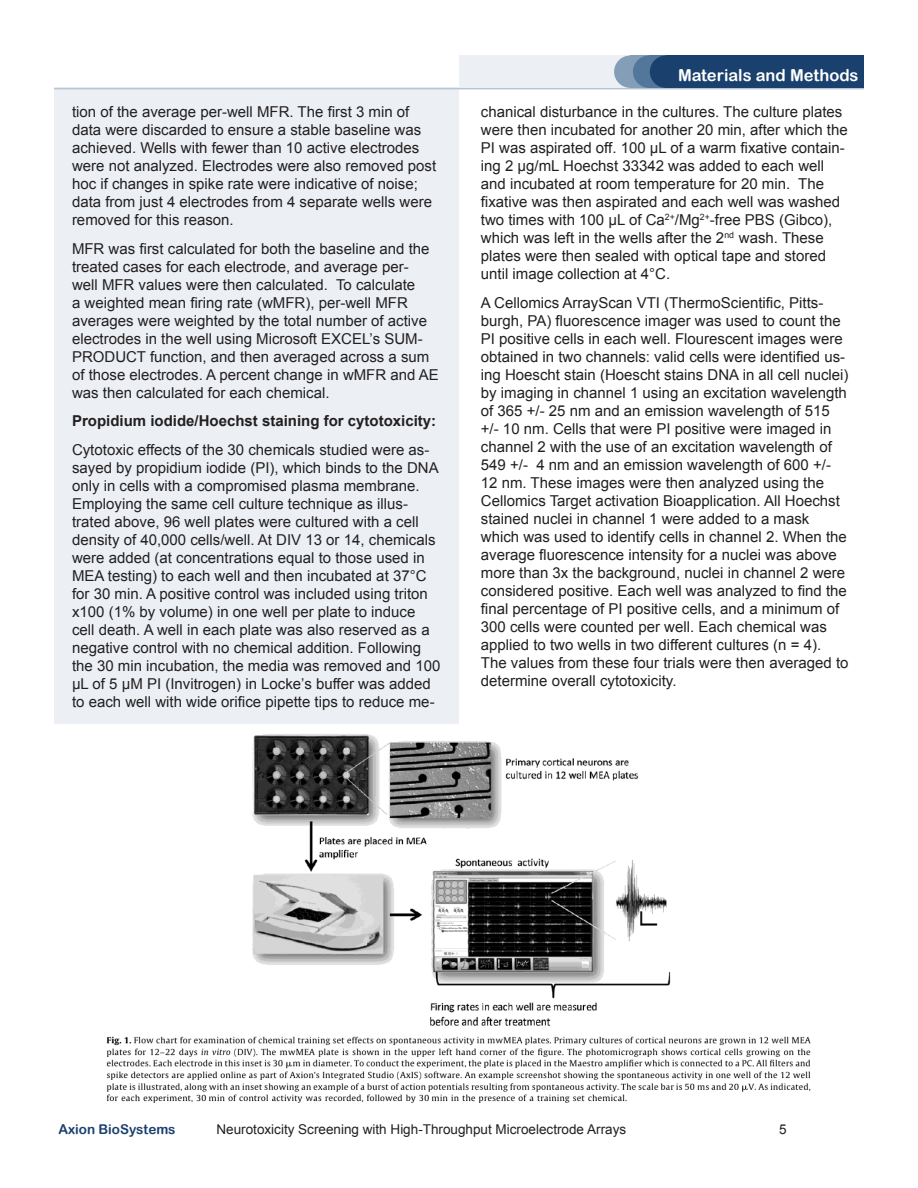
<style>
.page{position:relative;width:918px;height:1188px;background:#fff}
.page>*{position:absolute;margin:0;border:0;box-sizing:border-box;transform-origin:0 0}
.t1{font:16.5px "Arial Rounded MT Bold";color:#fff}
.t2{font:15px/18px "Arial";color:#231f20}
.t3{font:700 15px "Arial";color:#231f20}
.t4{font:13.5px "Arial";color:#231f20}
.t5{font:13.5px "Arial Rounded MT Bold";color:#1a406e}
</style>
<div class="page">
<div style="left:54px;top:88px;width:405px;height:992px;background:#ecf0f4"></div>
<hr style="left:54px;top:88px;width:810px;height:1px;background:#b5c5d4">
<div style="left:459px;top:56px;width:391px;height:32px;background:#ecf0f4"></div>
<div style="left:614px;top:55px;width:33px;height:33px;background:#849eb7;border-radius:50%"></div>
<div style="left:630px;top:56px;width:98px;height:32px;background:#849eb7"></div>
<div style="left:666px;top:56px;width:198px;height:32px;background:#1a406e"></div>
<div style="left:633px;top:55px;width:32px;height:33px;background:#53779a;border-radius:50%"></div>
<div style="left:650px;top:55px;width:32px;height:33px;background:#1a406e;border-radius:50%"></div>
<div style="left:54px;top:724px;width:405px;height:390px;background:#fff"></div>
<img style="left:106px;top:734px;width:705px;height:369px">
<div style="left:629px;top:1093px;width:202px;height:28px;background:#fff"></div>
<img style="left:430px;top:1017px;width:122px;height:10px">
<p class="t2" style="left:72px;top:103px;width:366px">tion of the average per-well MFR. The first 3 min of data were discarded to ensure a stable baseline was achieved. Wells with fewer than 10 active electrodes were not analyzed. Electrodes were also removed post hoc if changes in spike rate were indicative of noise; data from just 4 electrodes from 4 separate wells were removed for this reason.</p>
<p class="t2" style="left:72px;top:240px;width:368px">MFR was first calculated for both the baseline and the treated cases for each electrode, and average per-<br>well MFR values were then calculated. To calculate<br>a weighted mean firing rate (wMFR), per-well MFR averages were weighted by the total number of active electrodes in the well using Microsoft EXCEL’s SUM-PRODUCT function, and then averaged across a sum of those electrodes. A percent change in wMFR and AE was then calculated for each chemical.</p>
<p class="t3" style="left:72px;top:411px;width:366px">Propidium iodide/Hoechst staining for cytotoxicity:</p>
<p class="t2" style="left:72px;top:441px;width:370px">Cytotoxic effects of the 30 chemicals studied were as&shy;sayed by propidium iodide (PI), which binds to the DNA only in cells with a compromised plasma membrane.<br>Employing the same cell culture technique as illus&shy;trated above, 96 well plates were cultured with a cell density of 40,000 cells/well. At DIV 13 or 14, chemicals were added (at concentrations equal to those used in MEA testing) to each well and then incubated at 37°C for 30 min. A positive control was included using triton x100 (1% by volume) in one well per plate to induce cell death. A well in each plate was also reserved as a negative control with no chemical addition. Following the 30 min incubation, the media was removed and 100 µL of 5 µM PI (Invitrogen) in Locke’s buffer was added to each well with wide orifice pipette tips to reduce me-</p>
<p class="t1" style="left:678px;top:65px;width:182px">Materials and Methods</p>
<p class="t2" style="left:481px;top:103px;width:368px">chanical disturbance in the cultures. The culture plates were then incubated for another 20 min, after which the PI was aspirated off. 100 µL of a warm fixative contain&shy;ing 2 µg/mL Hoechst 33342 was added to each well and incubated at room temperature for 20 min. The fixative was then aspirated and each well was washed two times with 100 µL of Ca<sup>2+</sup>/Mg<sup>2+</sup>-free PBS (Gibco), which was left in the wells after the 2<sup>nd</sup> wash. These plates were then sealed with optical tape and stored until image collection at 4°C.</p>
<p class="t2" style="left:481px;top:294px;width:369px">A Cellomics ArrayScan VTI (ThermoScientific, Pitts&shy;burgh, PA) fluorescence imager was used to count the PI positive cells in each well. Flourescent images were obtained in two channels: valid cells were identified us&shy;ing Hoescht stain (Hoescht stains DNA in all cell nuclei) by imaging in channel 1 using an excitation wavelength of 365 +/- 25 nm and an emission wavelength of 515 +/- 10 nm. Cells that were PI positive were imaged in channel 2 with the use of an excitation wavelength of 549 +/- 4 nm and an emission wavelength of 600 +/- 12 nm. These images were then analyzed using the Cellomics Target activation Bioapplication. All Hoechst stained nuclei in channel 1 were added to a mask which was used to identify cells in channel 2. When the average fluorescence intensity for a nuclei was above more than 3x the background, nuclei in channel 2 were considered positive. Each well was analyzed to find the final percentage of PI positive cells, and a minimum of 300 cells were counted per well. Each chemical was applied to two wells in two different cultures (n = 4).<br>The values from these four trials were then averaged to determine overall cytotoxicity.</p>
<p class="t5" style="left:58px;top:1121px;width:119px">Axion BioSystems</p>
<p class="t4" style="left:217px;top:1120px;width:411px">Neurotoxicity Screening with High-Throughput Microelectrode Arrays</p>
<p class="t4" style="left:779px;top:1120px;width:9px">5</p>
</div>
